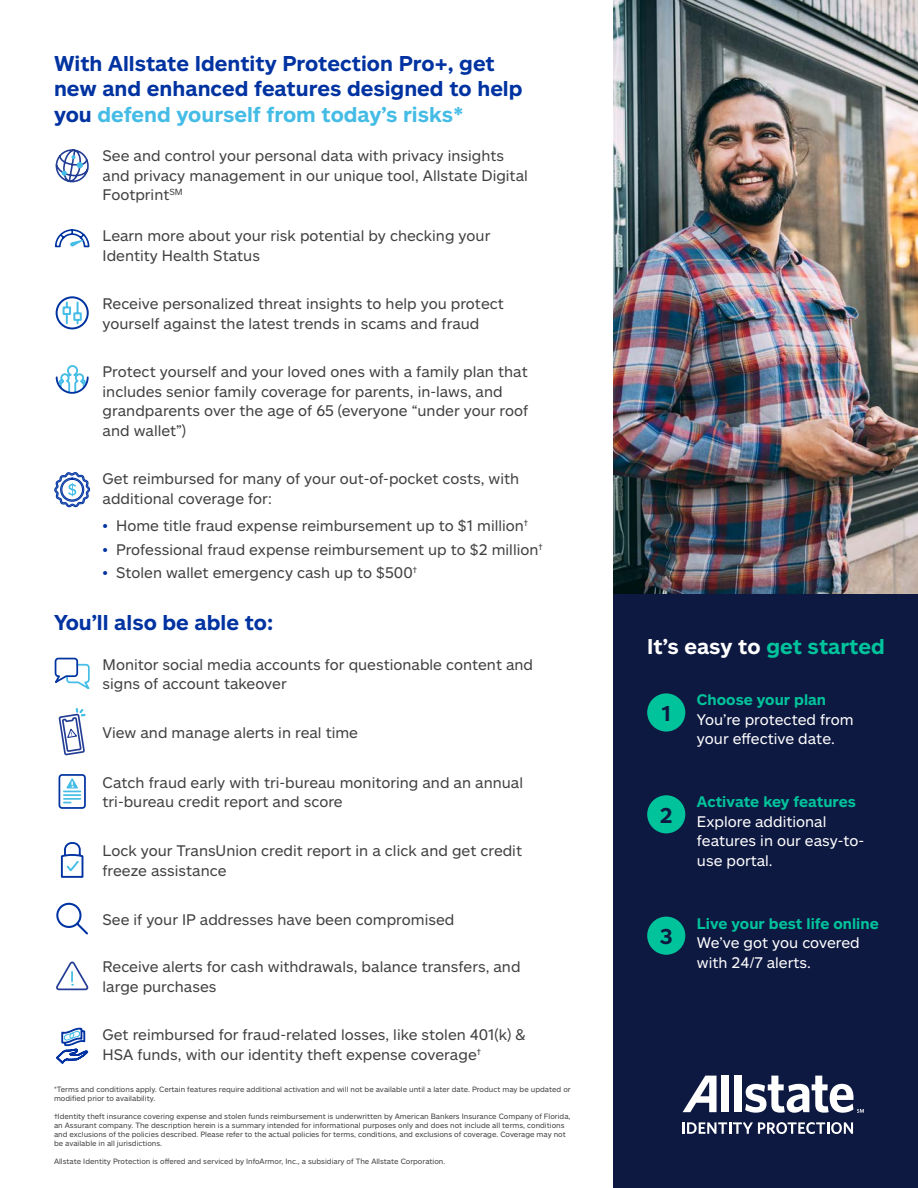
<style>
.page{position:relative;width:918px;height:1188px;background:#fff}
.page>*{position:absolute;margin:0;border:0;box-sizing:border-box;transform-origin:0 0}
.t1{font:700 21px/25.5px "Allstate Sans";color:#0033a1}
.t2{font:700 21px "Allstate Sans";color:#fff}
.t3{font:700 21px "Allstate Sans";color:#0e1941}
.t4{font:15px/19.5px "Allstate Sans";color:#414042}
.t5{font:15px/19.5px "Allstate Sans";color:#fff}
.t6{font:700 15px "Allstate Sans";color:#00c39c}
.t7{font:7.5px/9px "Allstate Sans";color:#414042}
.s1{color:#45bce5}
.s2{color:#0033a1}
.s3{color:#00c39c}
</style>
<div class="page">
<div style="left:614px;top:594px;width:304px;height:594px;background:#0e1941"></div>
<svg style="left:62px;top:301px;width:21px;height:24px"></svg>
<div style="left:56px;top:296px;width:33px;height:33px;border:2px solid #0033a1;border-radius:50%"></div>
<svg style="left:683px;top:1076px;width:34px;height:36px"></svg>
<div style="left:722px;top:1076px;width:7px;height:36px;background:#fff"></div>
<div style="left:734px;top:1076px;width:7px;height:36px;background:#fff"></div>
<svg style="left:682px;top:1122px;width:171px;height:12px"></svg>
<svg style="left:745px;top:1076px;width:119px;height:37px"></svg>
<div style="left:647px;top:693px;width:38px;height:39px;background:#00c39c;border-radius:50%"></div>
<div style="left:647px;top:795px;width:38px;height:38px;background:#00c39c;border-radius:50%"></div>
<div style="left:647px;top:917px;width:38px;height:38px;background:#00c39c;border-radius:50%"></div>
<svg style="left:54px;top:657px;width:36px;height:33px"></svg>
<svg style="left:55px;top:229px;width:35px;height:19px"></svg>
<div style="left:59px;top:774px;width:27px;height:35px;border:2px solid #0033a1;border-radius:3px"></div>
<svg style="left:64px;top:778px;width:16px;height:25px"></svg>
<svg style="left:56px;top:902px;width:32px;height:33px"></svg>
<svg style="left:60px;top:842px;width:24px;height:36px"></svg>
<svg style="left:56px;top:1027px;width:33px;height:37px"></svg>
<svg style="left:54px;top:365px;width:37px;height:143px"></svg>
<img style="left:614px;top:0;width:304px;height:594px">
<svg style="left:55px;top:149px;width:34px;height:34px"></svg>
<svg style="left:56px;top:961px;width:33px;height:30px"></svg>
<svg style="left:58px;top:708px;width:28px;height:48px"></svg>
<h1 class="t1" style="left:54px;top:50px;width:470px">With Allstate Identity Protection Pro+, get new and enhanced features designed to help you <span class="s1">defend yourself from today’s risks*</span></h1>
<p class="t4" style="left:103px;top:146px;width:427px">See and control your personal data with privacy insights and privacy management in our unique tool, Allstate Digital<br>Footprint<sup>SM</sup></p>
<p class="t4" style="left:103px;top:226px;width:389px">Learn more about your risk potential by checking your<br>Identity Health Status</p>
<p class="t4" style="left:103px;top:293px;width:403px">Receive personalized threat insights to help you protect yourself against the latest trends in scams and fraud</p>
<p class="t4" style="left:103px;top:361px;width:427px">Protect yourself and your loved ones with a family plan that includes senior family coverage for parents, in-laws, and grandparents over the age of 65 (everyone “under your roof and wallet”)</p>
<p class="t4" style="left:103px;top:468px;width:418px">Get reimbursed for many of your out-of-pocket costs, with additional coverage for:</p>
<p class="t4" style="left:103px;top:516px;width:427px"><span class="s2">•</span> Home title fraud expense reimbursement up to $1 million<sup>†</sup></p>
<p class="t4" style="left:103px;top:539px;width:442px"><span class="s2">•</span> Professional fraud expense reimbursement up to $2 million<sup>†</sup></p>
<p class="t4" style="left:103px;top:562px;width:316px"><span class="s2">•</span> Stolen wallet emergency cash up to $500<sup>†</sup></p>
<h1 class="t1" style="left:54px;top:609px;width:221px">You’ll also be able to:</h1>
<p class="t4" style="left:103px;top:654px;width:432px">Monitor social media accounts for questionable content and signs of account takeover</p>
<p class="t4" style="left:103px;top:722px;width:257px">View and manage alerts in real time</p>
<p class="t4" style="left:103px;top:772px;width:422px">Catch fraud early with tri-bureau monitoring and an annual tri-bureau credit report and score</p>
<p class="t4" style="left:103px;top:841px;width:421px">Lock your TransUnion credit report in a click and get credit freeze assistance</p>
<p class="t4" style="left:103px;top:909px;width:353px">See if your IP addresses have been compromised</p>
<p class="t4" style="left:103px;top:956px;width:420px">Receive alerts for cash withdrawals, balance transfers, and large purchases</p>
<p class="t4" style="left:103px;top:1025px;width:424px">Get reimbursed for fraud-related losses, like stolen 401(k) &amp;<br>HSA funds, with our identity theft expense coverage<sup>†</sup></p>
<p class="t7" style="left:54px;top:1085px;width:518px">*Terms and conditions apply. Certain features require additional activation and will not be available until a later date. Product may be updated or modified prior to availability.</p>
<p class="t7" style="left:54px;top:1112px;width:518px">†Identity theft insurance covering expense and stolen funds reimbursement is underwritten by American Bankers Insurance Company of Florida, an Assurant company. The description herein is a summary intended for informational purposes only and does not include all terms, conditions and exclusions of the policies described. Please refer to the actual policies for terms, conditions, and exclusions of coverage. Coverage may not be available in all jurisdictions.</p>
<p class="t7" style="left:54px;top:1157px;width:393px">Allstate Identity Protection is offered and serviced by InfoArmor, Inc., a subsidiary of The Allstate Corporation.</p>
<h1 class="t2" style="left:647px;top:633px;width:239px">It’s easy to <span class="s3">get started</span></h1>
<h1 class="t3" style="left:661px;top:700px;width:11px">1</h1>
<h1 class="t3" style="left:660px;top:802px;width:14px">2</h1>
<h1 class="t3" style="left:660px;top:923px;width:14px">3</h1>
<p class="t6" style="left:697px;top:690px;width:131px">Choose your plan</p>
<p class="t5" style="left:697px;top:709px;width:158px">You’re protected from your effective date.</p>
<p class="t6" style="left:697px;top:792px;width:160px">Activate key features</p>
<p class="t5" style="left:697px;top:811px;width:169px">Explore additional features in our easy-to&shy;use portal.</p>
<p class="t6" style="left:697px;top:914px;width:183px">Live your best life online</p>
<p class="t5" style="left:697px;top:932px;width:164px">We’ve got you covered with 24/7 alerts.</p>
</div>
